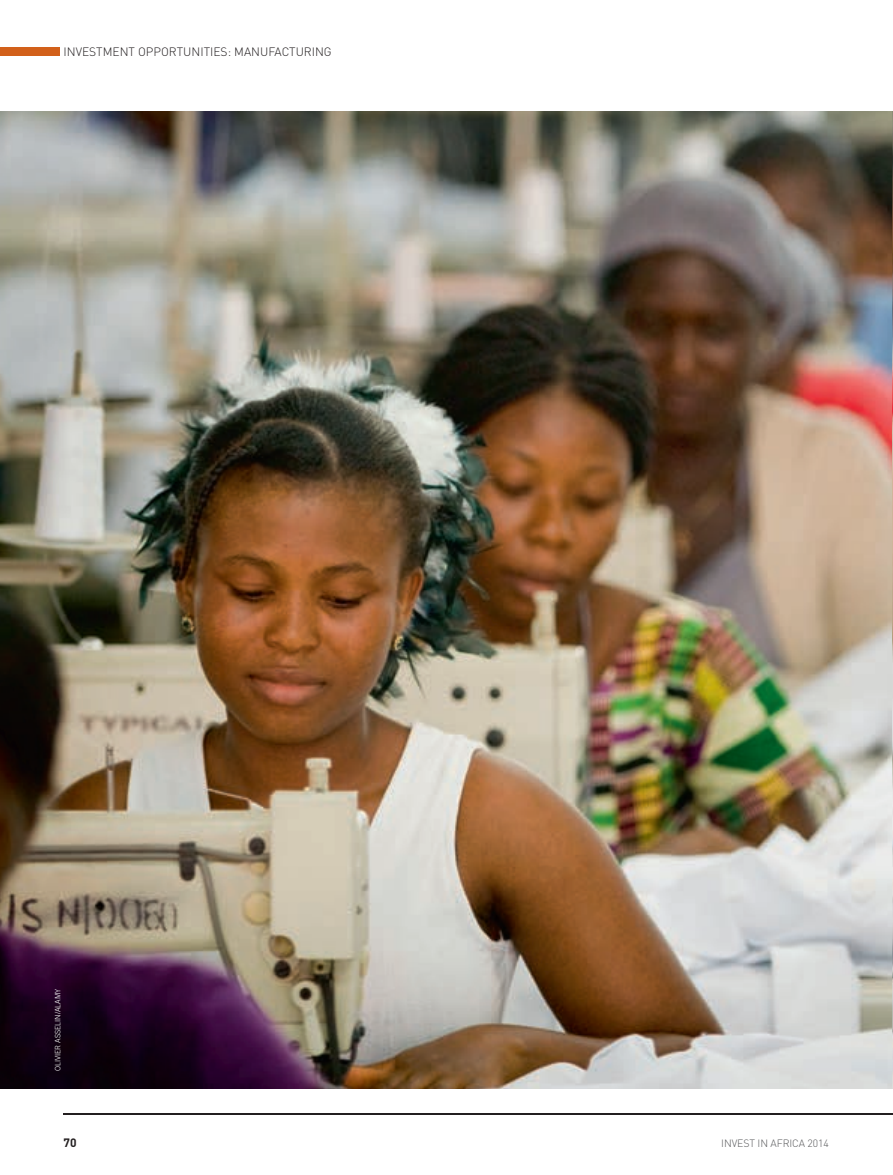
<style>
.page{position:relative;width:893px;height:1175px;background:#fff}
.page>*{position:absolute;margin:0;border:0;box-sizing:border-box;transform-origin:0 0}
.t1{font:300 12px "DIN";color:#231f20}
.t2{font:700 12px "DIN";color:#231f20}
.t3{font:300 10.5px "DIN";letter-spacing:-.01em;color:#57585a}
.t4{font:300 7.5px "Trade Gothic";color:#fff}
</style>
<div class="page">
<img style="left:0;top:111px;width:893px;height:977px">
<div style="left:0;top:47px;width:60px;height:9px;background:#d2601a"></div>
<hr style="left:64px;top:1113px;width:829px;height:1px;background:#231f20">
<p class="t1" style="left:64px;top:45px;width:270px">INVESTMENT OPPORTUNITIES: MANUFACTURING</p>
<p class="t4" style="left:53px;top:1070px;width:84px;rotate:-90deg">OLIVIER ASSELIN/ALAMY</p>
<p class="t2" style="left:64px;top:1134px;width:15px">70</p>
<p class="t3" style="left:721px;top:1136px;width:109px">INVEST IN AFRICA 2014</p>
</div>
